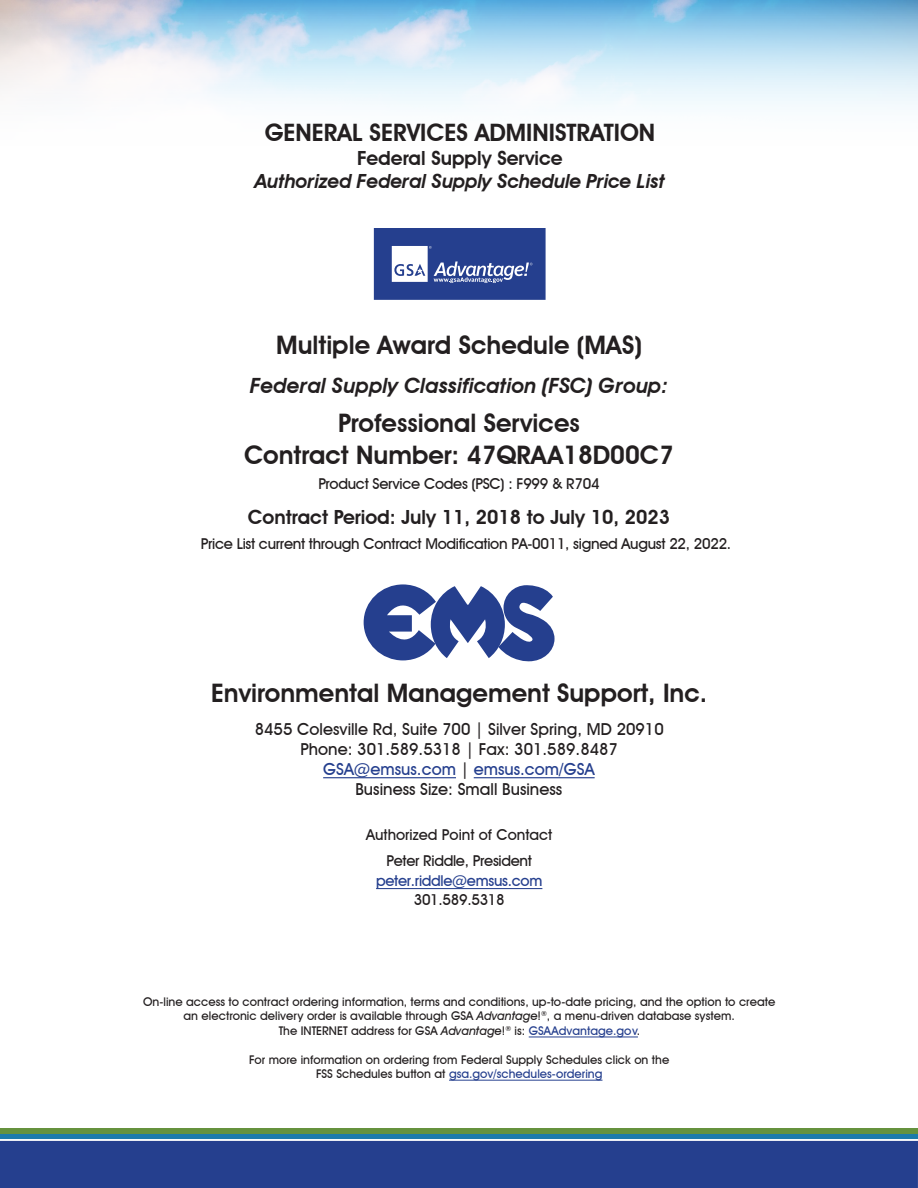
<style>
.page{position:relative;width:918px;height:1188px;background:#fff}
.page>*{position:absolute;margin:0;border:0;box-sizing:border-box;transform-origin:0 0}
.Title_Page{font:600 25.5px "Avant Garde IT Cby BT";color:#231f20}
.Title_Page-2{font:600 24px "Avant Garde IT Cby BT";color:#231f20}
.Title_Page-3{font:italic 600 21px "Avant Garde IT Cby BT";color:#231f20}
.Title_Page-4{font:600 19.5px "Avant Garde IT Cby BT";color:#231f20}
.Title_Page-5{font:italic 600 19.5px "Avant Garde IT Cby BT";letter-spacing:-.01em;color:#231f20}
.t1{font:500 16.5px/19.8px "Avant Garde IT Cby BT";color:#231f20;text-align:center}
.Price_List{font:500 15px "Avant Garde IT Cby BT";letter-spacing:-.02em;color:#231f20}
.Price_List-2{font:500 15px/26.5px "Avant Garde IT Cby BT";color:#231f20;text-align:center}
.t2{font:500 15px/19.5px "Avant Garde IT Cby BT";letter-spacing:-.02em;color:#253f8e;text-align:center}
.t3{font:500 12px/14.4px "Avant Garde IT Cby BT";color:#231f20;text-align:center}
.s1{color:#253f8e}
.s2{color:#231f20}
.s3{font-style:italic}
</style>
<div class="page">
<img style="left:0;top:0;width:918px;height:107px">
<svg style="left:364px;top:584px;width:191px;height:78px"></svg>
<div style="left:0;top:1141px;width:918px;height:47px;background:#253f8e"></div>
<div style="left:0;top:1128px;width:918px;height:6px;background:#65923e"></div>
<div style="left:0;top:1134px;width:918px;height:6px;background:#1c7bab"></div>
<hr style="left:0;top:1139px;width:918px;height:2px;background:#fff">
<div style="left:374px;top:228px;width:172px;height:72px;background:#253f8e"></div>
<svg style="left:392px;top:246px;width:140px;height:37px"></svg>
<hr style="left:323px;top:777px;width:133px;height:1px;background:#253f8e">
<hr style="left:474px;top:777px;width:121px;height:1px;background:#253f8e">
<hr style="left:376px;top:888px;width:166px;height:1px;background:#253f8e">
<hr style="left:529px;top:1037px;width:109px;height:1px;background:#253f8e">
<hr style="left:449px;top:1080px;width:153px;height:1px;background:#253f8e">
<p class="Title_Page-2" style="left:265px;top:118px;width:392px">GENERAL SERVICES ADMINISTRATION</p>
<p class="Title_Page-4" style="left:357px;top:146px;width:207px">Federal Supply Service</p>
<p class="Title_Page-5" style="left:255px;top:169px;width:412px">Authorized Federal Supply Schedule Price List</p>
<p class="Title_Page" style="left:276px;top:330px;width:367px">Multiple Award Schedule (MAS)</p>
<p class="Title_Page-3" style="left:250px;top:373px;width:419px">Federal Supply Classification (FSC) Group:</p>
<p class="Title_Page" style="left:338px;top:408px;width:243px">Professional Services</p>
<p class="Title_Page" style="left:244px;top:440px;width:431px">Contract Number: 47QRAA18D00C7</p>
<p class="Price_List" style="left:318px;top:475px;width:283px">Product Service Codes (PSC) : F999 &amp; R704</p>
<p class="Title_Page-4" style="left:248px;top:505px;width:424px">Contract Period: July 11, 2018 to July 10, 2023</p>
<p class="Price_List" style="left:201px;top:535px;width:532px">Price List current through Contract Modification PA-0011, signed August 22, 2022.</p>
<p class="Title_Page" style="left:211px;top:677px;width:498px">Environmental Management Support, Inc.</p>
<p class="t1" style="left:255px;top:719px;width:411px">8455 Colesville Rd, Suite 700 | Silver Spring, MD 20910<br>Phone: 301.589.5318 | Fax: 301.589.8487<br><span class="s1">GSA@emsus.com</span> | <span class="s1">emsus.com/GSA<br></span>Business Size: Small Business</p>
<p class="Price_List-2" style="left:366px;top:821px;width:188px">Authorized Point of Contact<br>Peter Riddle, President</p>
<p class="t2" style="left:376px;top:871px;width:168px">peter.riddle@emsus.com<br><span class="s2">301.589.5318</span></p>
<p class="t3" style="left:143px;top:994px;width:634px">On-line access to contract ordering information, terms and conditions, up-to-date pricing, and the option to create an electronic delivery order is available through GSA <span class="s3">Advantage</span>!<sup>®</sup>, a menu-driven database system.<br>The INTERNET address for GSA <span class="s3">Advantage</span>!<sup>®</sup> is: <span class="s1">GSAAdvantage.gov</span>.</p>
<p class="t3" style="left:249px;top:1052px;width:422px">For more information on ordering from Federal Supply Schedules click on the<br>FSS Schedules button at <span class="s1">gsa.gov/schedules-ordering</span></p>
</div>
